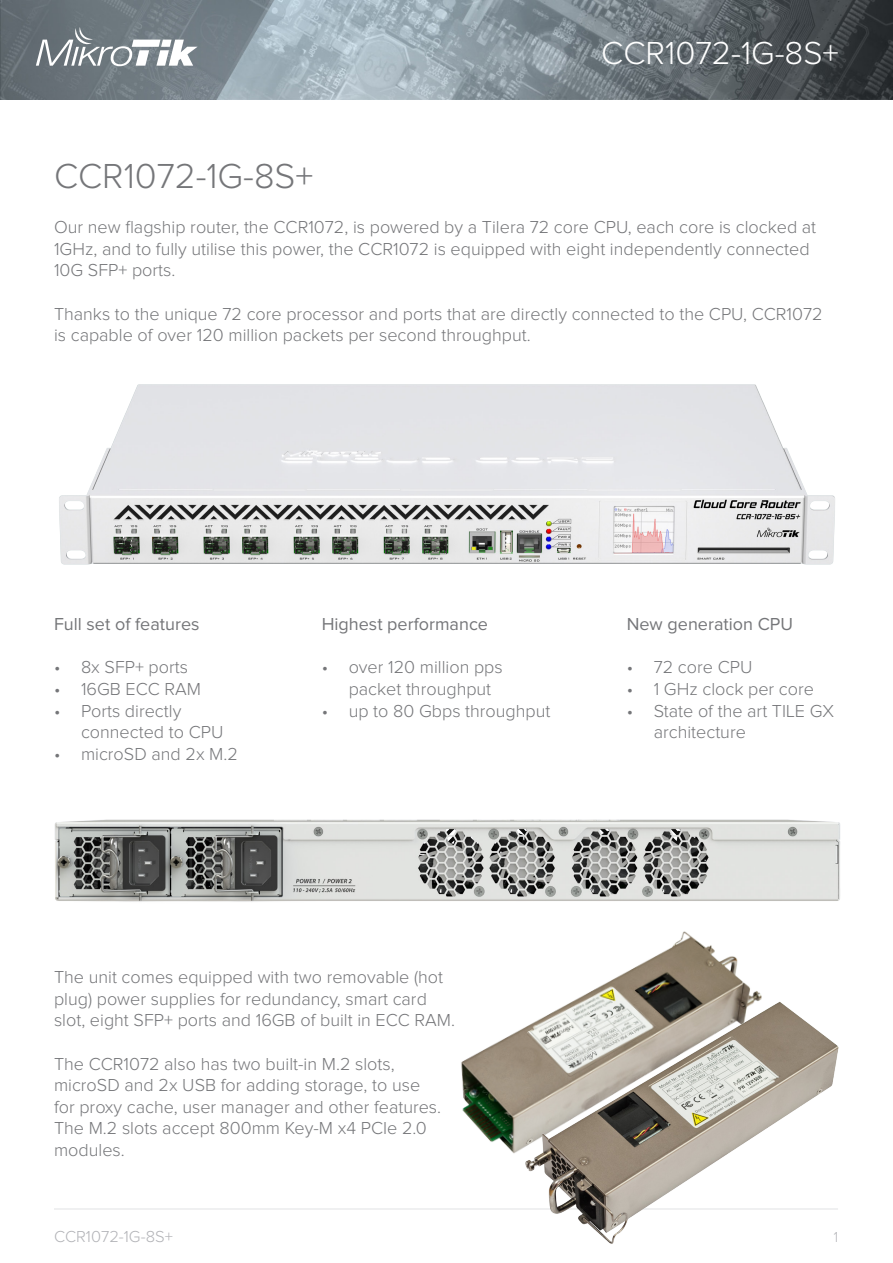
<style>
.page{position:relative;width:893px;height:1263px;background:#fff}
.page>*{position:absolute;margin:0;border:0;box-sizing:border-box;transform-origin:0 0}
.t1{font:300 36px "Proxima Nova";color:#757679}
.t2{font:300 33px "Proxima Nova";color:#fff}
.Teksts{font:300 18px/21.6px "Proxima Nova";color:#757679}
.t3{font:18px "Proxima Nova";color:#757679}
.t4{font:300 16.5px "Proxima Nova";color:#b2b3b7}
.t5{font:300 15px "Proxima Nova Cond";color:#b2b3b7}
</style>
<div class="page">
<img style="left:0;top:0;width:893px;height:100px">
<svg style="left:36px;top:27px;width:162px;height:39px"></svg>
<hr style="left:54px;top:1209px;width:784px;height:1px;background:#e1e2e4">
<img style="left:59px;top:384px;width:776px;height:181px">
<img style="left:54px;top:819px;width:786px;height:83px">
<img style="left:311px;top:832px;width:529px;height:378px">
<img style="left:392px;top:907px;width:448px;height:337px">
<p class="t2" style="left:601px;top:38px;width:239px">CCR1072-1G-8S+</p>
<p class="t1" style="left:54px;top:159px;width:261px">CCR1072-1G-8S+</p>
<p class="Teksts" style="left:54px;top:217px;width:764px">Our new flagship router, the CCR1072, is powered by a Tilera 72 core CPU, each core is clocked at<br>1GHz, and to fully utilise this power, the CCR1072 is equipped with eight independently connected<br>10G SFP+ ports.</p>
<p class="Teksts" style="left:54px;top:304px;width:770px">Thanks to the unique 72 core processor and ports that are directly connected to the CPU, CCR1072 is capable of over 120 million packets per second throughput.</p>
<p class="t3" style="left:54px;top:616px;width:147px">Full set of features</p>
<p class="Teksts" style="left:54px;top:657px;width:136px">• 8x SFP+ ports</p>
<p class="Teksts" style="left:54px;top:679px;width:149px">• 16GB ECC RAM</p>
<p class="Teksts" style="left:81px;top:700px;width:144px;text-indent:-27px">• Ports directly connected to CPU</p>
<p class="Teksts" style="left:54px;top:744px;width:185px">• microSD and 2x M.2</p>
<p class="t3" style="left:322px;top:616px;width:168px">Highest performance</p>
<p class="Teksts" style="left:349px;top:657px;width:156px;text-indent:-27px">• over 120 million pps packet throughput</p>
<p class="Teksts" style="left:322px;top:700px;width:230px">• up to 80 Gbps throughput</p>
<p class="t3" style="left:627px;top:616px;width:168px">New generation CPU</p>
<p class="Teksts" style="left:627px;top:657px;width:127px">• 72 core CPU</p>
<p class="Teksts" style="left:627px;top:679px;width:189px">• 1 GHz clock per core</p>
<p class="Teksts" style="left:654px;top:700px;width:182px;text-indent:-27px">• State of the art TILE GX architecture</p>
<p class="Teksts" style="left:54px;top:967px;width:403px">The unit comes equipped with two removable (hot plug) power supplies for redundancy, smart card slot, eight SFP+ ports and 16GB of built in ECC RAM.</p>
<p class="Teksts" style="left:54px;top:1054px;width:389px">The CCR1072 also has two built-in M.2 slots, microSD and 2x USB for adding storage, to use for proxy cache, user manager and other features.<br>The M.2 slots accept 800mm Key-M x4 PCIe 2.0 modules.</p>
<p class="t4" style="left:54px;top:1229px;width:120px">CCR1072-1G-8S+</p>
<p class="t5" style="left:834px;top:1230px;width:6px">1</p>
</div>
